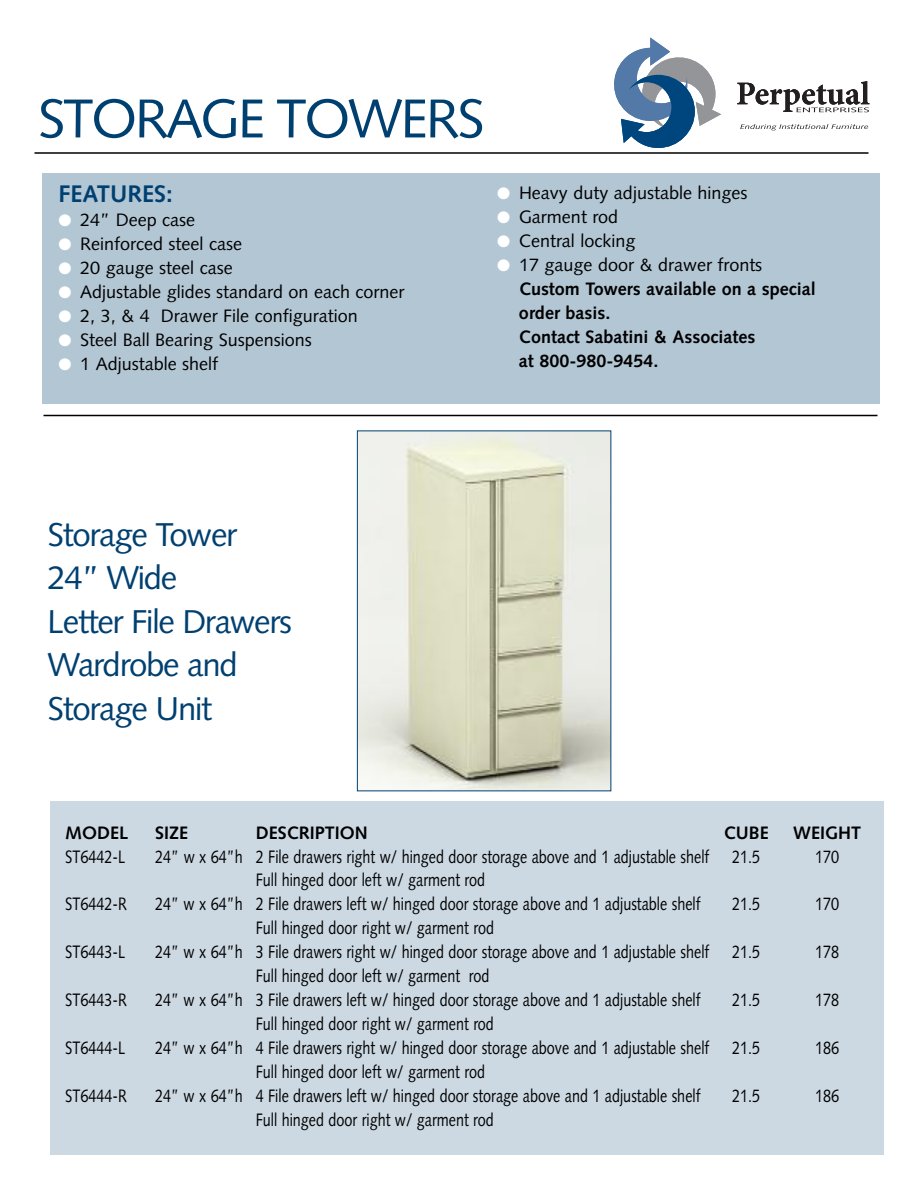
<style>
.page{position:relative;width:918px;height:1188px;background:#fff}
.page>*{position:absolute;margin:0;border:0;box-sizing:border-box;transform-origin:0 0}
.t1{font:54.75px "Syntax";letter-spacing:-.04em;color:#004071}
.t2{font:33px/43.5px "Syntax";letter-spacing:-.04em;color:#004071}
.t3{font:700 24px "Syntax";color:#004071}
.t4{font:18px "Syntax";color:#000;scale:.8 1}
.t5{font:18px "Syntax";color:#000}
.t6{font:700 18px/24px "Syntax";color:#000}
.s1{color:#fff}
.s2{font-weight:400}
</style>
<div class="page">
<svg style="left:740px;top:124px;width:128px;height:7px"></svg>
<svg style="left:614px;top:38px;width:107px;height:110px"></svg>
<svg style="left:737px;top:81px;width:132px;height:31px"></svg>
<hr style="left:34px;top:152px;width:834px;height:2px;background:#000">
<div style="left:42px;top:173px;width:838px;height:231px;background:#b3c6d4"></div>
<hr style="left:44px;top:415px;width:834px;height:1px;background:#000">
<div style="left:50px;top:801px;width:834px;height:354px;background:#ccd9e3"></div>
<img style="left:359px;top:432px;width:250px;height:357px">
<h1 class="t1" style="left:38px;top:96px;width:448px">STORAGE TOWERS</h1>
<h3 class="t3" style="left:59px;top:184px;width:116px">FEATURES:</h3>
<p class="t5" style="left:59px;top:212px;width:138px"><span class="s1">●</span> 24” Deep case</p>
<p class="t5" style="left:59px;top:236px;width:185px"><span class="s1">●</span> Reinforced steel case</p>
<p class="t5" style="left:59px;top:260px;width:176px"><span class="s1">●</span> 20 gauge steel case</p>
<p class="t5" style="left:59px;top:284px;width:348px"><span class="s1">●</span> Adjustable glides standard on each corner</p>
<p class="t5" style="left:59px;top:308px;width:301px"><span class="s1">●</span> 2, 3, &amp; 4 Drawer File configuration</p>
<p class="t5" style="left:59px;top:332px;width:255px"><span class="s1">●</span> Steel Ball Bearing Suspensions</p>
<p class="t5" style="left:59px;top:356px;width:161px"><span class="s1">●</span> 1 Adjustable shelf</p>
<p class="t5" style="left:497px;top:185px;width:252px"><span class="s1">●</span> Heavy duty adjustable hinges</p>
<p class="t5" style="left:497px;top:209px;width:123px"><span class="s1">●</span> Garment rod</p>
<p class="t5" style="left:497px;top:233px;width:140px"><span class="s1">●</span> Central locking</p>
<p class="t6" style="left:519px;top:254px;width:298px;text-indent:-22px"><span class="s1">●</span> <span class="s2">17 gauge door &amp; drawer fronts<br></span>Custom Towers available on a special order basis.<br>Contact Sabatini &amp; Associates<br>at 800-980-9454.</p>
<h2 class="t2" style="left:48px;top:515px;width:246px">Storage Tower<br>24” Wide<br>Letter File Drawers<br>Wardrobe and<br>Storage Unit</h2>
<p class="t6" style="left:65px;top:822px;width:64px">MODEL</p>
<p class="t6" style="left:155px;top:822px;width:35px">SIZE</p>
<p class="t6" style="left:256px;top:822px;width:113px">DESCRIPTION</p>
<p class="t6" style="left:724px;top:822px;width:46px">CUBE</p>
<p class="t6" style="left:793px;top:822px;width:70px">WEIGHT</p>
<p class="t4" style="left:65px;top:849px;width:77px">ST6442-L</p>
<p class="t4" style="left:155px;top:849px;width:694px">24” w x 64”h 2 File drawers right w/ hinged door storage above and 1 adjustable shelf</p>
<p class="t4" style="left:732px;top:849px;width:37px">21.5</p>
<p class="t4" style="left:815px;top:849px;width:32px">170</p>
<p class="t4" style="left:256px;top:873px;width:288px">Full hinged door left w/ garment rod</p>
<p class="t4" style="left:65px;top:897px;width:79px">ST6442-R</p>
<p class="t4" style="left:155px;top:897px;width:683px">24” w x 64”h 2 File drawers left w/ hinged door storage above and 1 adjustable shelf</p>
<p class="t4" style="left:732px;top:897px;width:37px">21.5</p>
<p class="t4" style="left:815px;top:897px;width:32px">170</p>
<p class="t4" style="left:256px;top:921px;width:299px">Full hinged door right w/ garment rod</p>
<p class="t4" style="left:65px;top:945px;width:77px">ST6443-L</p>
<p class="t4" style="left:155px;top:945px;width:694px">24” w x 64”h 3 File drawers right w/ hinged door storage above and 1 adjustable shelf</p>
<p class="t4" style="left:732px;top:945px;width:37px">21.5</p>
<p class="t4" style="left:815px;top:945px;width:32px">178</p>
<p class="t4" style="left:256px;top:969px;width:294px">Full hinged door left w/ garment rod</p>
<p class="t4" style="left:65px;top:993px;width:79px">ST6443-R</p>
<p class="t4" style="left:155px;top:993px;width:683px">24” w x 64”h 3 File drawers left w/ hinged door storage above and 1 adjustable shelf</p>
<p class="t4" style="left:732px;top:993px;width:37px">21.5</p>
<p class="t4" style="left:815px;top:993px;width:32px">178</p>
<p class="t4" style="left:256px;top:1017px;width:299px">Full hinged door right w/ garment rod</p>
<p class="t4" style="left:65px;top:1041px;width:77px">ST6444-L</p>
<p class="t4" style="left:155px;top:1041px;width:694px">24” w x 64”h 4 File drawers right w/ hinged door storage above and 1 adjustable shelf</p>
<p class="t4" style="left:732px;top:1041px;width:37px">21.5</p>
<p class="t4" style="left:815px;top:1041px;width:32px">186</p>
<p class="t4" style="left:256px;top:1065px;width:288px">Full hinged door left w/ garment rod</p>
<p class="t4" style="left:65px;top:1089px;width:79px">ST6444-R</p>
<p class="t4" style="left:155px;top:1089px;width:683px">24” w x 64”h 4 File drawers left w/ hinged door storage above and 1 adjustable shelf</p>
<p class="t4" style="left:732px;top:1089px;width:37px">21.5</p>
<p class="t4" style="left:815px;top:1089px;width:32px">186</p>
<p class="t4" style="left:256px;top:1113px;width:299px">Full hinged door right w/ garment rod</p>
</div>
